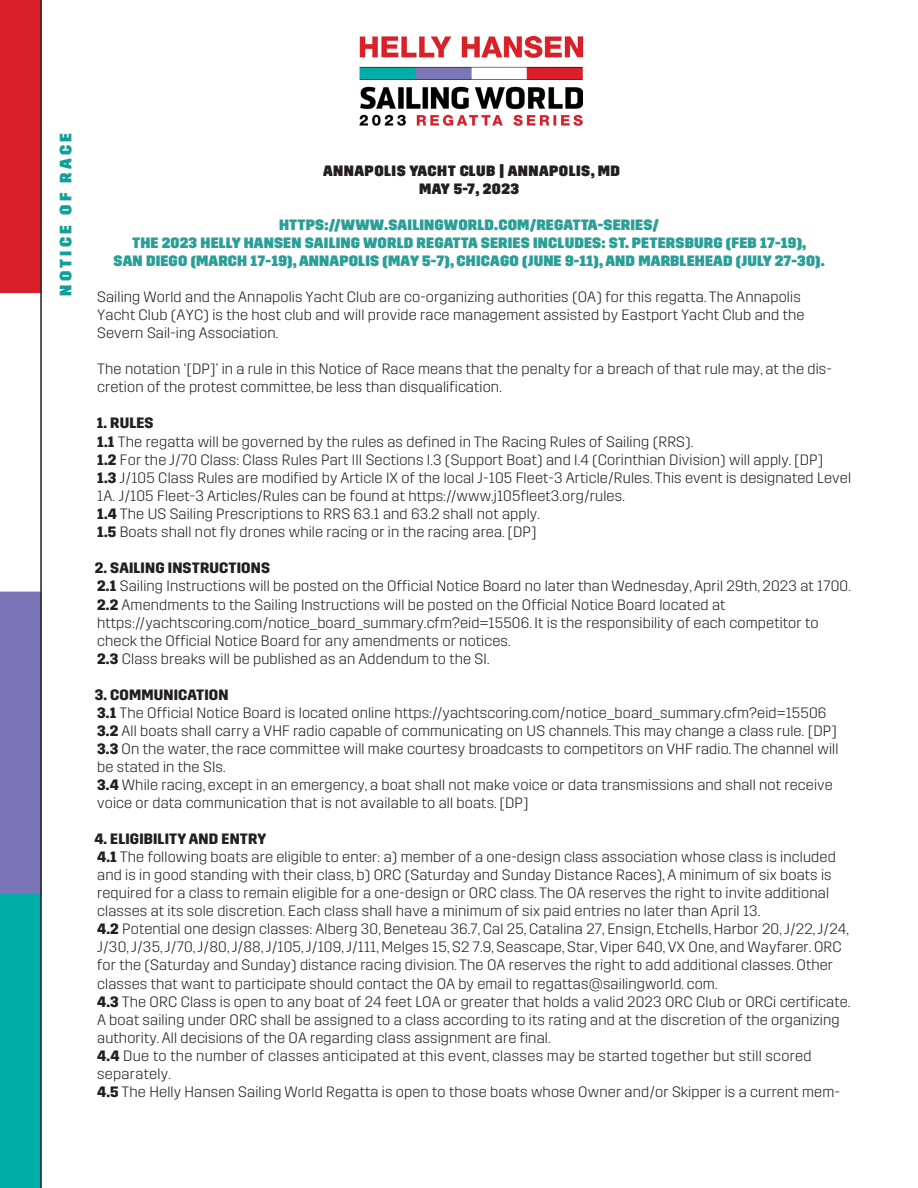
<style>
.page{position:relative;width:918px;height:1188px;background:#fff}
.page>*{position:absolute;margin:0;border:0;box-sizing:border-box;transform-origin:0 0}
.t1{font:800 16.5px "Trim";letter-spacing:.2em;color:#159e98}
.t2{font:300 15px/18px "Trim";letter-spacing:.01em;color:#231f20}
.t3{font:800 15px/18px "Trim";letter-spacing:.01em;color:#2a9f98;text-align:center}
.t4{font:800 15px/18px "Trim";letter-spacing:.03em;color:#231f20;text-align:center}
.s1{font-weight:700}
</style>
<div class="page">
<div style="left:0;top:894px;width:41px;height:294px;background:#00ada8"></div>
<div style="left:0;top:592px;width:41px;height:302px;background:#7b75b7"></div>
<div style="left:0;top:0;width:41px;height:295px;background:#d91f29"></div>
<div style="left:0;top:294px;width:41px;height:297px;background:#fff"></div>
<hr style="left:40px;top:0;width:2px;height:1188px;background:#231f20">
<img style="left:359px;top:36px;width:224px;height:90px">
<p class="t1" style="left:56px;top:296px;width:165px;rotate:-90deg">NOTICE OF RACE</p>
<p class="t4" style="left:323px;top:162px;width:298px">ANNAPOLIS YACHT CLUB | ANNAPOLIS, MD<br>MAY 5-7, 2023</p>
<p class="t3" style="left:114px;top:216px;width:713px">HTTPS://WWW.SAILINGWORLD.COM/REGATTA-SERIES/<br>THE 2023 HELLY HANSEN SAILING WORLD REGATTA SERIES INCLUDES: ST. PETERSBURG (FEB 17-19),<br>SAN DIEGO (MARCH 17-19),ANNAPOLIS (MAY 5-7), CHICAGO (JUNE 9-11),AND MARBLEHEAD (JULY 27-30).</p>
<p class="t2" style="left:97px;top:288px;width:709px">Sailing World and the Annapolis Yacht Club are co-organizing authorities (OA) for this regatta. The Annapolis<br>Yacht Club (AYC) is the host club and will provide race management assisted by Eastport Yacht Club and the<br>Severn Sail-ing Association.</p>
<p class="t2" style="left:97px;top:360px;width:736px">The notation ‘[DP]’ in a rule in this Notice of Race means that the penalty for a breach of that rule may, at the dis&shy;cretion of the protest committee, be less than disqualification.</p>
<p class="t2" style="left:97px;top:414px;width:756px"><span class="s1">1. RULES<br>1.1</span> The regatta will be governed by the rules as defined in The Racing Rules of Sailing (RRS).<br><span class="s1">1.2</span> For the J/70 Class: Class Rules Part III Sections I.3 (Support Boat) and I.4 (Corinthian Division) will apply. [DP]<br><span class="s1">1.3</span> J/105 Class Rules are modified by Article IX of the local J-105 Fleet-3 Article/Rules. This event is designated Level 1A. J/105 Fleet-3 Articles/Rules can be found at https://www.j105fleet3.org/rules.<br><span class="s1">1.4</span> The US Sailing Prescriptions to RRS 63.1 and 63.2 shall not apply.<br><span class="s1">1.5</span> Boats shall not fly drones while racing or in the racing area. [DP]</p>
<p class="t2" style="left:95px;top:559px;width:757px"><span class="s1">2. SAILING INSTRUCTIONS<br>2.1</span> Sailing Instructions will be posted on the Official Notice Board no later than Wednesday, April 29th, 2023 at 1700.<br><span class="s1">2.2</span> Amendments to the Sailing Instructions will be posted on the Official Notice Board located at https://yachtscoring.com/notice_board_summary.cfm?eid=15506. It is the responsibility of each competitor to check the Official Notice Board for any amendments or notices.<br><span class="s1">2.3</span> Class breaks will be published as an Addendum to the SI.</p>
<p class="t2" style="left:95px;top:686px;width:745px"><span class="s1">3. COMMUNICATION<br>3.1</span> The Official Notice Board is located online https://yachtscoring.com/notice_board_summary.cfm?eid=15506<br><span class="s1">3.2</span> All boats shall carry a VHF radio capable of communicating on US channels. This may change a class rule. [DP] <span class="s1">3.3</span> On the water, the race committee will make courtesy broadcasts to competitors on VHF radio. The channel will be stated in the SIs.<br><span class="s1">3.4</span> While racing, except in an emergency, a boat shall not make voice or data transmissions and shall not receive voice or data communication that is not available to all boats. [DP]</p>
<p class="t2" style="left:94px;top:830px;width:757px"><span class="s1">4. ELIGIBILITY AND ENTRY<br>4.1</span> The following boats are eligible to enter: a) member of a one-design class association whose class is included and is in good standing with their class, b) ORC (Saturday and Sunday Distance Races), A minimum of six boats is required for a class to remain eligible for a one-design or ORC class. The OA reserves the right to invite additional classes at its sole discretion. Each class shall have a minimum of six paid entries no later than April 13.<br><span class="s1">4.2</span> Potential one design classes: Alberg 30, Beneteau 36.7, Cal 25, Catalina 27, Ensign, Etchells, Harbor 20,J/22,J/24, J/30,J/35,J/70,J/80,J/88,J/105,J/109,J/111, Melges 15, S2 7.9, Seascape, Star, Viper 640, VX One, and Wayfarer. ORC for the (Saturday and Sunday) distance racing division. The OA reserves the right to add additional classes. Other classes that want to participate should contact the OA by email to regattas@sailingworld. com.<br><span class="s1">4.3</span> The ORC Class is open to any boat of 24 feet LOA or greater that holds a valid 2023 ORC Club or ORCi certificate.<br>A boat sailing under ORC shall be assigned to a class according to its rating and at the discretion of the organizing authority. All decisions of the OA regarding class assignment are final.<br><span class="s1">4.4</span> Due to the number of classes anticipated at this event, classes may be started together but still scored separately.<br><span class="s1">4.5</span> The Helly Hansen Sailing World Regatta is open to those boats whose Owner and/or Skipper is a current mem-</p>
</div>
